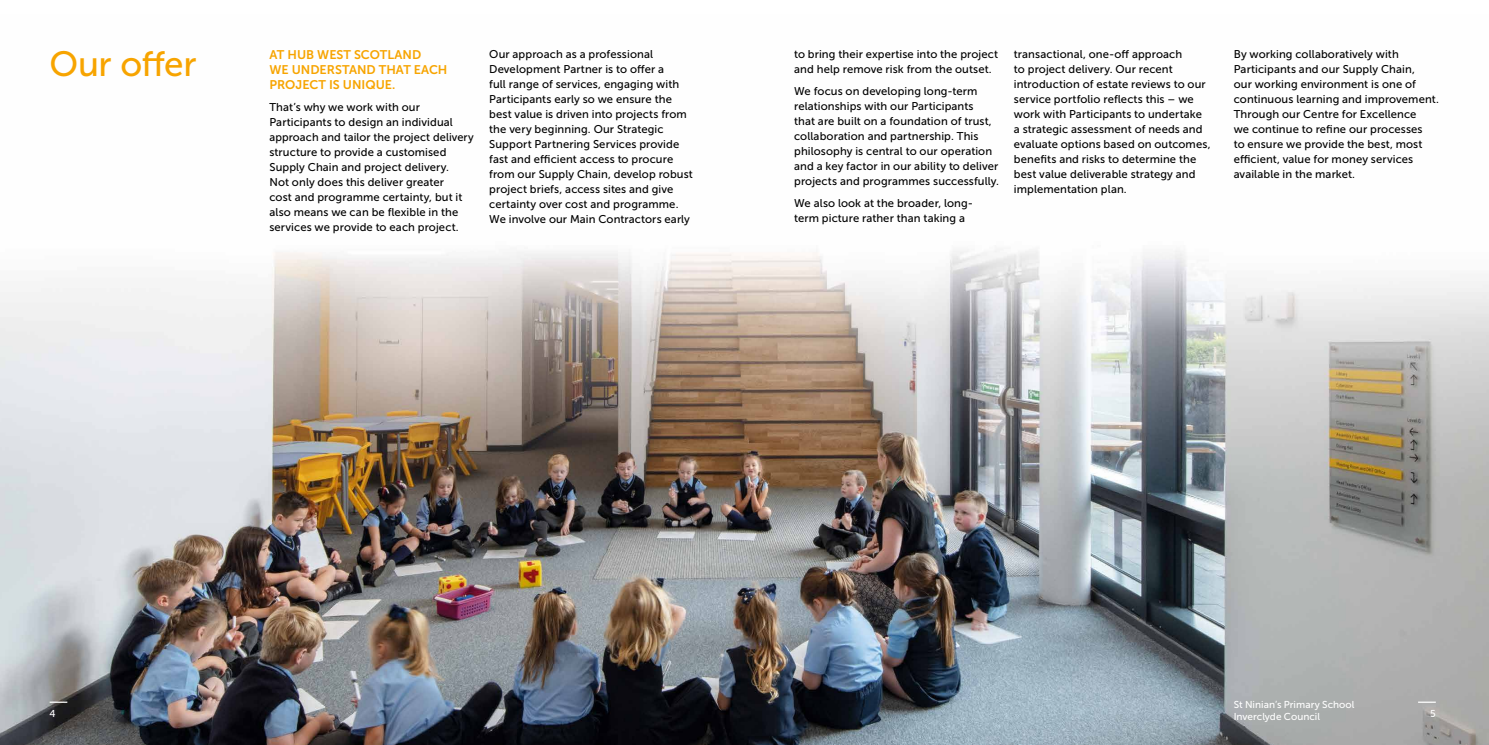
<style>
.page{position:relative;width:1489px;height:745px;background:#fff}
.page>*{position:absolute;margin:0;border:0;box-sizing:border-box;transform-origin:0 0}
.t1{font:35px "Museo Sans 500";color:#f7a400}
.t2{font:12.5px/15px "Museo Sans 700";color:#f7a400}
.t3{font:11.25px/15px "Museo Sans 500";letter-spacing:.01em;color:#000}
.t4{font:10px/12.5px "Museo Sans 500";color:#fff}
</style>
<div class="page">
<img style="left:0;top:250px;width:1488px;height:494px">
<svg style="left:1417px;top:701px;width:18px;height:1px"></svg>
<svg style="left:50px;top:701px;width:17px;height:1px"></svg>
<h1 class="t1" style="left:50px;top:45px;width:148px">Our offer</h1>
<p class="t2" style="left:269px;top:47px;width:179px">AT HUB WEST SCOTLAND<br>WE UNDERSTAND THAT EACH<br>PROJECT IS UNIQUE.</p>
<p class="t3" style="left:269px;top:100px;width:206px">That’s why we work with our Participants to design an individual approach and tailor the project delivery structure to provide a customised Supply Chain and project delivery.<br>Not only does this deliver greater<br>cost and programme certainty, but it also means we can be flexible in the services we provide to each project.</p>
<p class="t3" style="left:489px;top:47px;width:205px">Our approach as a professional Development Partner is to offer a<br>full range of services, engaging with Participants early so we ensure the best value is driven into projects from the very beginning. Our Strategic Support Partnering Services provide fast and efficient access to procure from our Supply Chain, develop robust project briefs, access sites and give certainty over cost and programme.<br>We involve our Main Contractors early</p>
<p class="t3" style="left:794px;top:47px;width:205px">to bring their expertise into the project and help remove risk from the outset.</p>
<p class="t3" style="left:794px;top:84px;width:206px">We focus on developing long-term relationships with our Participants<br>that are built on a foundation of trust, collaboration and partnership. This philosophy is central to our operation and a key factor in our ability to deliver projects and programmes successfully.</p>
<p class="t3" style="left:794px;top:196px;width:180px">We also look at the broader, long&shy;term picture rather than taking a</p>
<p class="t3" style="left:1013px;top:47px;width:198px">transactional, one-off approach<br>to project delivery. Our recent introduction of estate reviews to our service portfolio reflects this – we work with Participants to undertake a strategic assessment of needs and evaluate options based on outcomes, benefits and risks to determine the best value deliverable strategy and implementation plan.</p>
<p class="t3" style="left:1233px;top:47px;width:207px">By working collaboratively with Participants and our Supply Chain,<br>our working environment is one of continuous learning and improvement.<br>Through our Centre for Excellence<br>we continue to refine our processes<br>to ensure we provide the best, most efficient, value for money services available in the market.</p>
<p class="t4" style="left:1233px;top:697px;width:122px">St Ninian’s Primary School<br>Inverclyde Council</p>
<p class="t4" style="left:50px;top:707px;width:8px">4</p>
<p class="t4" style="left:1429px;top:707px;width:7px">5</p>
</div>
